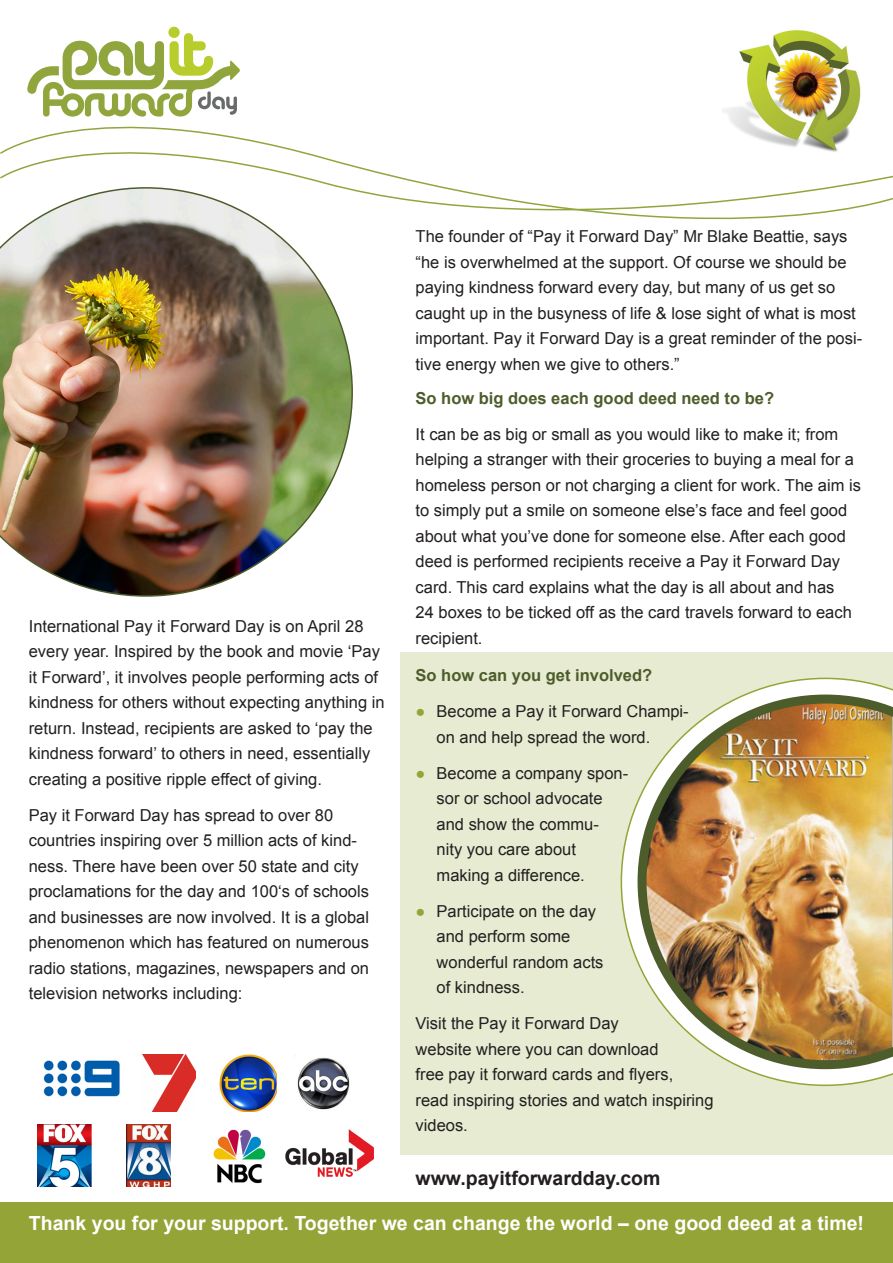
<style>
.page{position:relative;width:893px;height:1263px;background:#fff}
.page>*{position:absolute;margin:0;border:0;box-sizing:border-box;transform-origin:0 0}
.t1{font:700 19.5px "Arial";color:#fff}
.t2{font:700 19.5px "Arial";color:#231f20}
.t3{font:16.5px/25.5px "Arial";color:#231f20}
.t4{font:700 16.5px "Arial";color:#4d5c2b}
.s1{color:#95a436}
</style>
<div class="page">
<div style="left:401px;top:653px;width:492px;height:502px;background:#e7ebd2"></div>
<svg style="left:621px;top:678px;width:272px;height:408px"></svg>
<img style="left:637px;top:694px;width:256px;height:375px">
<img style="left:739px;top:30px;width:122px;height:62px">
<svg style="left:27px;top:27px;width:213px;height:65px"></svg>
<svg style="left:28px;top:92px;width:833px;height:27px"></svg>
<svg style="left:0;top:119px;width:893px;height:101px"></svg>
<img style="left:0;top:187px;width:353px;height:410px">
<div style="left:0;top:1202px;width:893px;height:61px;background:#95a436"></div>
<img style="left:38px;top:1125px;width:53px;height:62px">
<img style="left:297px;top:1057px;width:53px;height:53px">
<img style="left:43px;top:1060px;width:77px;height:37px">
<img style="left:213px;top:1129px;width:53px;height:55px">
<img style="left:142px;top:1054px;width:53px;height:57px">
<img style="left:127px;top:1125px;width:44px;height:62px">
<img style="left:220px;top:1054px;width:56px;height:57px">
<img style="left:285px;top:1129px;width:89px;height:48px">
<p class="t3" style="left:416px;top:224px;width:448px">The founder of “Pay it Forward Day” Mr Blake Beattie, says “he is overwhelmed at the support. Of course we should be paying kindness forward every day, but many of us get so caught up in the busyness of life &amp; lose sight of what is most important. Pay it Forward Day is a great reminder of the posi&shy;tive energy when we give to others.”</p>
<p class="t4" style="left:416px;top:387px;width:360px">So how big does each good deed need to be?</p>
<p class="t3" style="left:416px;top:421px;width:447px">It can be as big or small as you would like to make it; from helping a stranger with their groceries to buying a meal for a homeless person or not charging a client for work. The aim is to simply put a smile on someone else’s face and feel good about what you’ve done for someone else. After each good deed is performed recipients receive a Pay it Forward Day card. This card explains what the day is all about and has<br>24 boxes to be ticked off as the card travels forward to each recipient.</p>
<p class="t4" style="left:416px;top:664px;width:238px">So how can you get involved?</p>
<p class="t3" style="left:437px;top:699px;width:254px;text-indent:-21px"><span class="s1">●</span> Become a Pay it Forward Champi&shy;on and help spread the word.</p>
<p class="t3" style="left:437px;top:760px;width:193px;text-indent:-21px"><span class="s1">●</span> Become a company spon&shy;sor or school advocate and show the commu&shy;nity you care about making a difference.</p>
<p class="t3" style="left:437px;top:898px;width:168px;text-indent:-21px"><span class="s1">●</span> Participate on the day and perform some wonderful random acts of kindness.</p>
<p class="t3" style="left:416px;top:1011px;width:300px">Visit the Pay it Forward Day<br>website where you can download<br>free pay it forward cards and flyers,<br>read inspiring stories and watch inspiring videos.</p>
<p class="t2" style="left:416px;top:1165px;width:246px">www.payitforwardday.com</p>
<p class="t1" style="left:29px;top:1210px;width:837px">Thank you for your support. Together we can change the world – one good deed at a time!</p>
<p class="t3" style="left:29px;top:613px;width:357px">International Pay it Forward Day is on April 28 every year. Inspired by the book and movie ‘Pay it Forward’, it involves people performing acts of kindness for others without expecting anything in return. Instead, recipients are asked to ‘pay the kindness forward’ to others in need, essentially creating a positive ripple effect of giving.</p>
<p class="t3" style="left:29px;top:802px;width:342px">Pay it Forward Day has spread to over 80 countries inspiring over 5 million acts of kind&shy;ness. There have been over 50 state and city proclamations for the day and 100‘s of schools and businesses are now involved. It is a global phenomenon which has featured on numerous radio stations, magazines, newspapers and on television networks including:</p>
</div>
